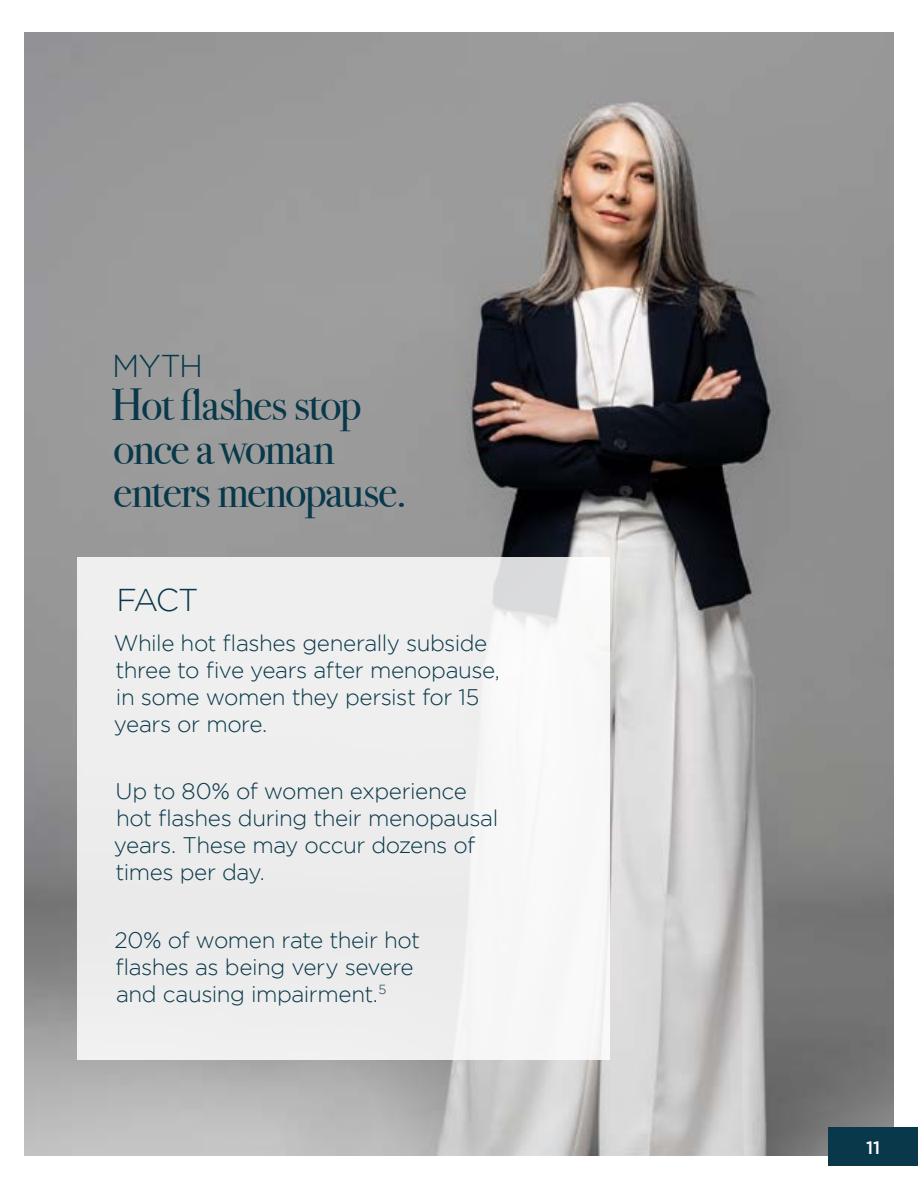
<style>
.page{position:relative;width:918px;height:1188px;background:#fff}
.page>*{position:absolute;margin:0;border:0;box-sizing:border-box;transform-origin:0 0}
.t1{font:45px/43.5px "Bodoni Svty Two ITCTT";letter-spacing:-.035em;color:#08384a}
.t2{font:300 31.5px "Gotham";letter-spacing:-.045em;color:#08384a}
.t3{font:300 22.5px/27px "Gotham";letter-spacing:-.02em;color:#08384a}
.t4{font:500 18px "Gotham";color:#fff}
</style>
<div class="page">
<img style="left:25px;top:32px;width:868px;height:1124px">
<div style="left:78px;top:558px;width:532px;height:502px;background:#efefef"></div>
<div style="left:828px;top:1128px;width:90px;height:38px;background:#08384a"></div>
<h2 class="t2" style="left:112px;top:348px;width:92px">MYTH</h2>
<h1 class="t1" style="left:111px;top:378px;width:298px">Hot flashes stop once a woman enters menopause.</h1>
<h2 class="t2" style="left:117px;top:583px;width:83px">FACT</h2>
<p class="t3" style="left:114px;top:629px;width:388px">While hot flashes generally subside three to five years after menopause, in some women they persist for 15 years or more.</p>
<p class="t3" style="left:114px;top:778px;width:386px">Up to 80% of women experience hot flashes during their menopausal years. These may occur dozens of times per day.</p>
<p class="t3" style="left:115px;top:926px;width:307px">20% of women rate their hot flashes as being very severe and causing impairment.<sup>5</sup></p>
<p class="t4" style="left:866px;top:1137px;width:16px">11</p>
</div>
